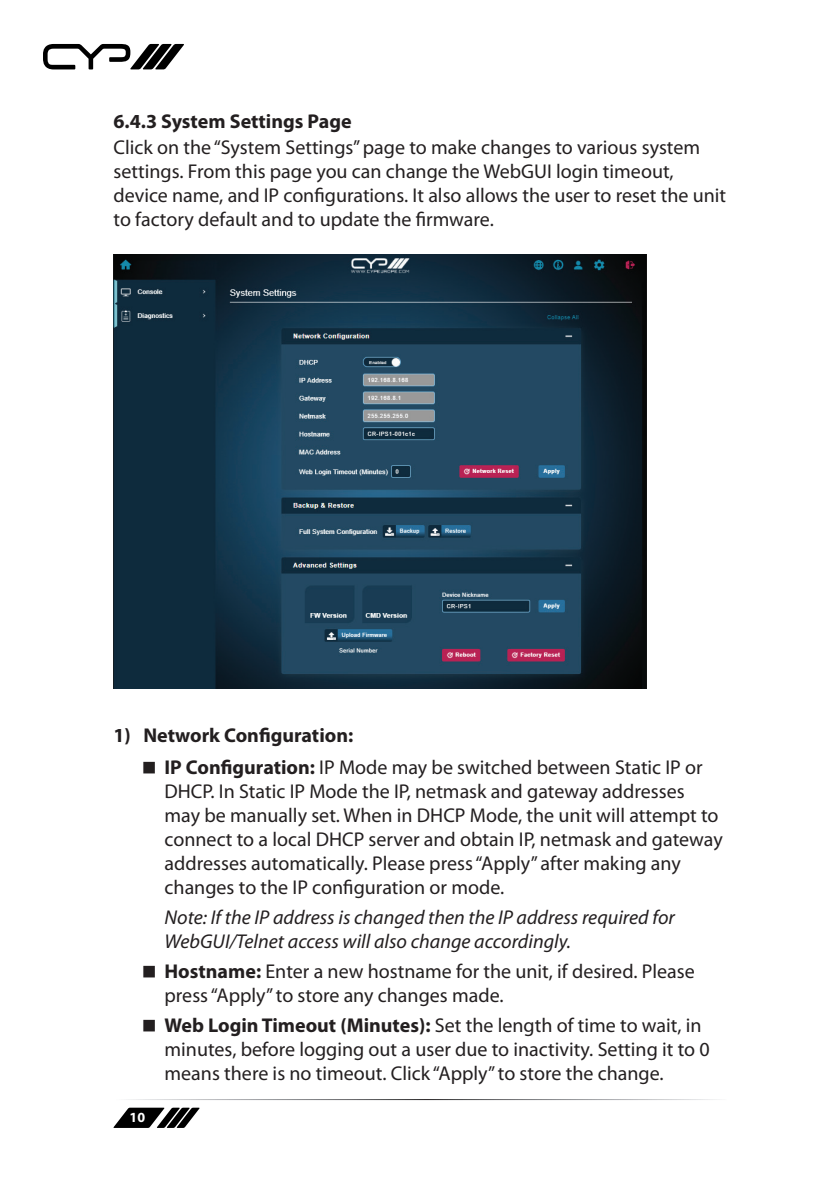
<style>
.page{position:relative;width:840px;height:1191px;background:#fff}
.page>*{position:absolute;margin:0;border:0;box-sizing:border-box;transform-origin:0 0}
.t1{font:20px/24px "Myriad Pro";color:#231f20}
.t2{font:italic 20px/24px "Myriad Pro";color:#231f20}
.t3{font:700 20px/32px "Myriad Pro";color:#231f20}
.t4{font:700 14px "Myriad Pro";color:#fff}
.s1{font-weight:400}
.s2{font-weight:700}
</style>
<div class="page">
<svg style="left:43px;top:44px;width:141px;height:25px"></svg>
<svg style="left:113px;top:1107px;width:86px;height:21px"></svg>
<img style="left:113px;top:254px;width:533px;height:435px">
<p class="t3" style="left:113px;top:105px;width:239px">6.4.3 System Settings Page</p>
<p class="t1" style="left:113px;top:135px;width:613px">Click on the “System Settings” page to make changes to various system settings. From this page you can change the WebGUI login timeout, device name, and IP configurations. It also allows the user to reset the unit to factory default and to update the firmware.</p>
<p class="t3" style="left:164px;top:718px;width:539px;text-indent:-51px">1) Network Configuration:<br>IP Configuration: <span class="s1">IP Mode may be switched between Static IP or</span></p>
<p class="t1" style="left:164px;top:779px;width:559px">DHCP. In Static IP Mode the IP, netmask and gateway addresses may be manually set. When in DHCP Mode, the unit will attempt to connect to a local DHCP server and obtain IP, netmask and gateway addresses automatically. Please press “Apply” after making any changes to the IP configuration or mode.</p>
<p class="t2" style="left:164px;top:905px;width:511px">Note: If the IP address is changed then the IP address required for<br>WebGUI/Telnet access will also change accordingly.</p>
<p class="t1" style="left:164px;top:959px;width:531px"><span class="s2">Hostname:</span> Enter a new hostname for the unit, if desired. Please press “Apply” to store any changes made.</p>
<p class="t1" style="left:164px;top:1013px;width:546px"><span class="s2">Web Login Timeout (Minutes):</span> Set the length of time to wait, in minutes, before logging out a user due to inactivity. Setting it to 0 means there is no timeout. Click “Apply” to store the change.</p>
<p class="t4" style="left:130px;top:1108px;width:17px">10</p>
</div>
